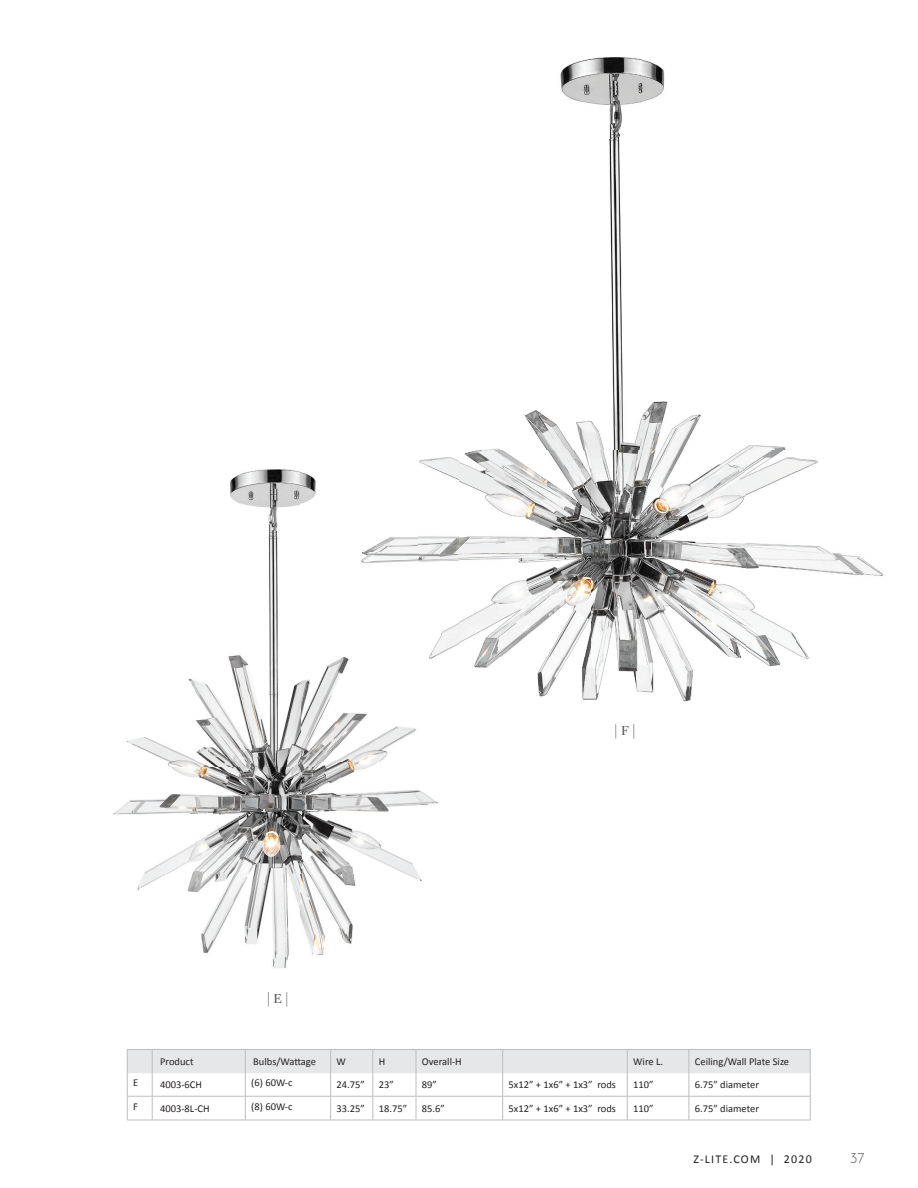
<style>
.page{position:relative;width:918px;height:1188px;background:#fff}
.page>*{position:absolute;margin:0;border:0;box-sizing:border-box;transform-origin:0 0}
.t1{font:15px "Unna";color:#57585a}
.t2{font:300 15px "Josefin Sans Std";color:#231f20}
.t3{font:12px "Calibri";letter-spacing:.1em;color:#231f20}
.t4{font:10.5px "Calibri";color:#231f20}
</style>
<div class="page">
<img style="left:113px;top:469px;width:188px;height:405px">
<img style="left:301px;top:472px;width:36px;height:190px">
<img style="left:301px;top:662px;width:53px;height:212px">
<img style="left:354px;top:761px;width:84px;height:125px">
<img style="left:137px;top:874px;width:217px;height:94px">
<img style="left:495px;top:57px;width:291px;height:392px">
<img style="left:796px;top:458px;width:88px;height:202px">
<img style="left:337px;top:449px;width:459px;height:312px">
<svg style="left:127px;top:1049px;width:684px;height:72px"></svg>
<h1 class="t1" style="left:267px;top:990px;width:24px">| E |</h1>
<h1 class="t1" style="left:614px;top:722px;width:23px">| F |</h1>
<p class="t4" style="left:160px;top:1055px;width:35px">Product</p>
<p class="t4" style="left:253px;top:1055px;width:64px">Bulbs/Wattage</p>
<p class="t4" style="left:337px;top:1055px;width:11px">W</p>
<p class="t4" style="left:379px;top:1055px;width:8px">H</p>
<p class="t4" style="left:422px;top:1055px;width:41px">Overall-H</p>
<p class="t4" style="left:633px;top:1055px;width:31px">Wire L.</p>
<p class="t4" style="left:695px;top:1055px;width:96px">Ceiling/Wall Plate Size</p>
<p class="t4" style="left:133px;top:1076px;width:7px">E</p>
<p class="t4" style="left:160px;top:1078px;width:43px">4003-6CH</p>
<p class="t4" style="left:251px;top:1076px;width:43px">(6) 60W-c</p>
<p class="t4" style="left:337px;top:1078px;width:30px">24.75”</p>
<p class="t4" style="left:379px;top:1078px;width:17px">23”</p>
<p class="t4" style="left:422px;top:1078px;width:17px">89”</p>
<p class="t4" style="left:509px;top:1078px;width:109px">5x12” + 1x6” + 1x3” rods</p>
<p class="t4" style="left:633px;top:1078px;width:22px">110”</p>
<p class="t4" style="left:695px;top:1078px;width:66px">6.75” diameter</p>
<p class="t4" style="left:133px;top:1100px;width:6px">F</p>
<p class="t4" style="left:160px;top:1102px;width:51px">4003-8L-CH</p>
<p class="t4" style="left:251px;top:1100px;width:43px">(8) 60W-c</p>
<p class="t4" style="left:337px;top:1102px;width:30px">33.25”</p>
<p class="t4" style="left:379px;top:1102px;width:30px">18.75”</p>
<p class="t4" style="left:422px;top:1102px;width:25px">85.6”</p>
<p class="t4" style="left:509px;top:1102px;width:109px">5x12” + 1x6” + 1x3” rods</p>
<p class="t4" style="left:633px;top:1102px;width:22px">110”</p>
<p class="t4" style="left:695px;top:1102px;width:66px">6.75” diameter</p>
<p class="t3" style="left:693px;top:1152px;width:120px">Z-LITE.COM | 2020</p>
<h1 class="t2" style="left:849px;top:1148px;width:17px">37</h1>
</div>
